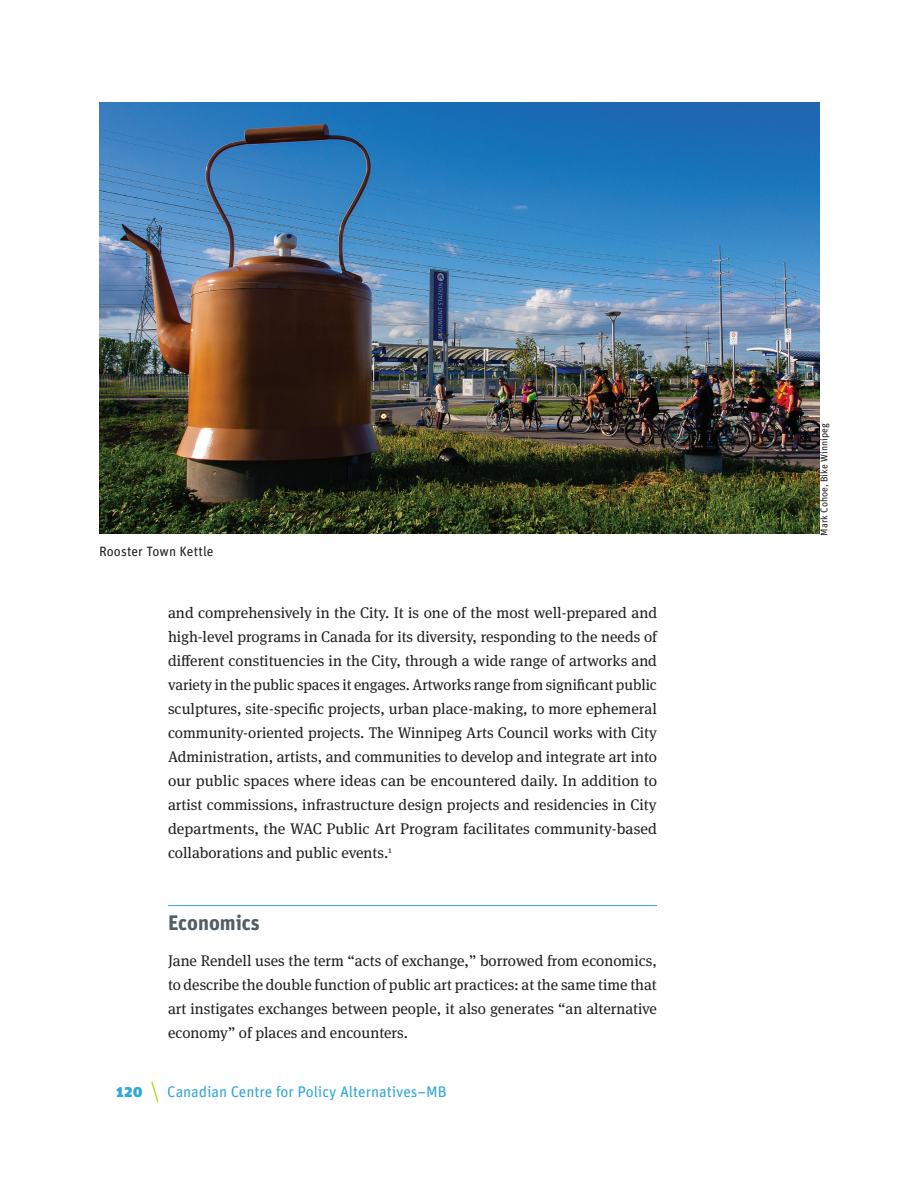
<style>
.page{position:relative;width:918px;height:1188px;background:#fff}
.page>*{position:absolute;margin:0;border:0;box-sizing:border-box;transform-origin:0 0}
.Subhead{font:700 21px "Unit Pro";color:#525e65}
.Body_text__no_indent{font:15.3px/24px "Meta Serif OT";color:#231f20;text-align:justify}
.t1{font:15.3px "Unit";letter-spacing:-.005em;color:#31a8d5}
.t2{font:900 15.3px "Unit";color:#31a8d5}
.Side_bar_stories{font:13.5px "Unit Pro";letter-spacing:.005em;color:#231f20}
.Photo_credit{font:9.75px "Unit";color:#231f20}
</style>
<div class="page">
<svg style="left:151px;top:1081px;width:8px;height:22px"></svg>
<hr style="left:168px;top:905px;width:489px;height:1px;background:#31a8d5">
<img style="left:99px;top:102px;width:720px;height:432px">
<p class="Side_bar_stories" style="left:99px;top:542px;width:116px">Rooster Town Kettle</p>
<p class="Body_text__no_indent" style="left:168px;top:601px;width:491px">and comprehensively in the City. It is one of the most well-prepared and high-level programs in Canada for its diversity, responding to the needs of different constituencies in the City, through a wide range of artworks and variety in the public spaces it engages. Artworks range from significant public sculptures, site-specific projects, urban place-making, to more ephemeral community-oriented projects. The Winnipeg Arts Council works with City Administration, artists, and communities to develop and integrate art into our public spaces where ideas can be encountered daily. In addition to artist commissions, infrastructure design projects and residencies in City departments, the WAC Public Art Program facilitates community-based collaborations and public events.<sup>1</sup></p>
<p class="Subhead" style="left:168px;top:907px;width:93px">Economics</p>
<p class="Body_text__no_indent" style="left:168px;top:949px;width:491px">Jane Rendell uses the term “acts of exchange,” borrowed from economics, to describe the double function of public art practices: at the same time that art instigates exchanges between people, it also generates “an alternative economy” of places and encounters.</p>
<p class="t2" style="left:116px;top:1082px;width:28px">120</p>
<p class="t1" style="left:167px;top:1083px;width:281px">Canadian Centre for Policy Alternatives–MB</p>
<p class="Photo_credit" style="left:818px;top:536px;width:114px;rotate:-90deg">Mark Cohoe, Bike Winnipeg</p>
</div>
